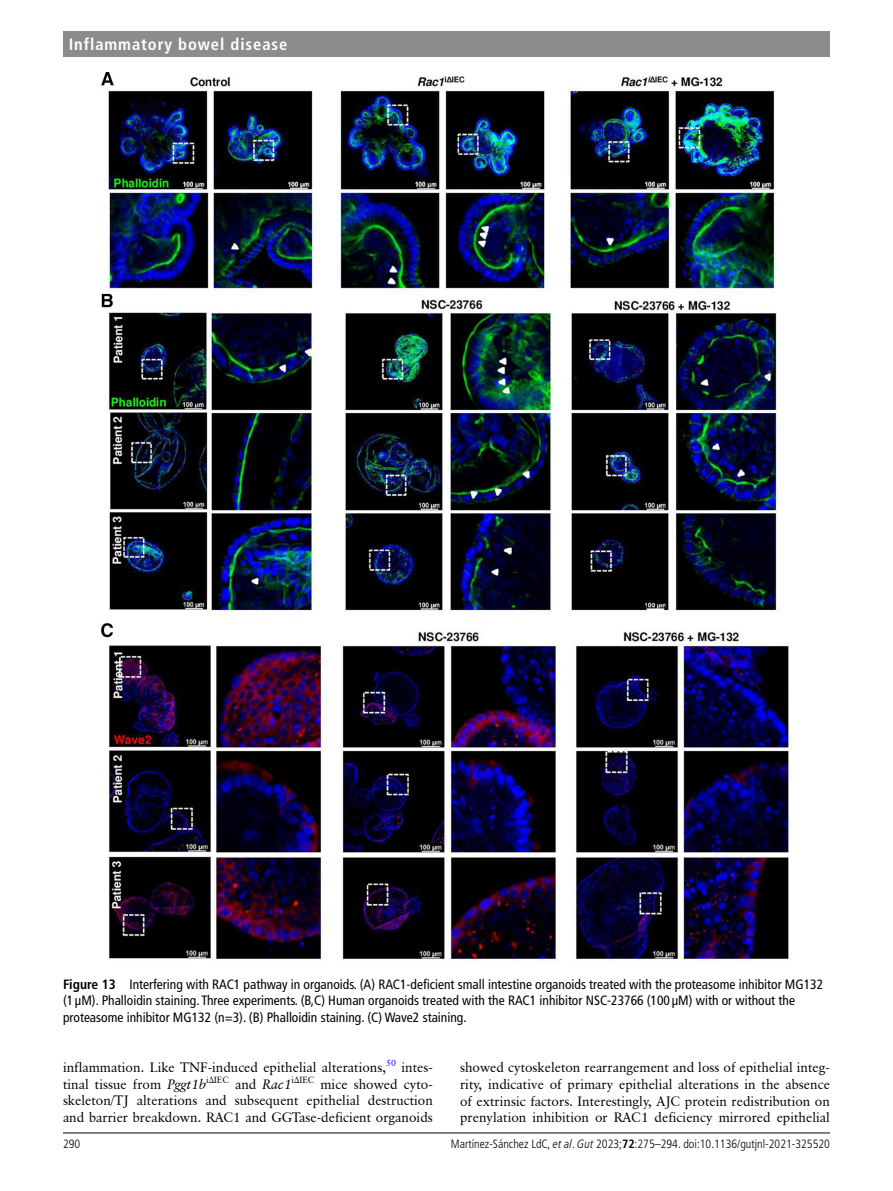
<style>
.page{position:relative;width:893px;height:1191px;background:#fff}
.page>*{position:absolute;margin:0;border:0;box-sizing:border-box;transform-origin:0 0}
.t1{font:700 condensed 16.5px "Frutiger LT Pro";letter-spacing:.055em;color:#fff}
.t2{font:13.5px/16.5px "Classical Garamond BT";color:#000;text-align:justify}
.t3{font:condensed 13.5px/16.5px "Frutiger LT Pro";color:#000}
.t4{font:300 condensed 12px "Frutiger LT Pro";color:#000}
.s1{font-weight:700}
.s2{font-style:italic}
</style>
<div class="page">
<hr style="left:63px;top:1132px;width:767px;height:1px;background:#000">
<div style="left:63px;top:31px;width:767px;height:25px;background:#8a8c8e"></div>
<img style="left:101px;top:72px;width:691px;height:893px">
<p class="t1" style="left:69px;top:34px;width:220px">Inflammatory bowel disease</p>
<p class="t3" style="left:63px;top:976px;width:762px"><span class="s1">Figure 13</span> Interfering with RAC1 pathway in organoids. (A) RAC1-deficient small intestine organoids treated with the proteasome inhibitor MG132 (1 µM). Phalloidin staining. Three experiments. (B,C) Human organoids treated with the RAC1 inhibitor NSC-23766 (100 µM) with or without the proteasome inhibitor MG132 (n=3). (B) Phalloidin staining. (C) Wave2 staining.</p>
<p class="t2" style="left:63px;top:1059px;width:371px">inflammation. Like TNF-induced epithelial alterations,<sup>50</sup> intes&shy;tinal tissue from <span class="s2">Pggt1b</span><sup>iΔIEC</sup> and <span class="s2">Rac1</span><sup>iΔIEC</sup> mice showed cyto&shy;skeleton/TJ alterations and subsequent epithelial destruction and barrier breakdown. RAC1 and GGTase-deficient organoids</p>
<p class="t2" style="left:460px;top:1059px;width:371px">showed cytoskeleton rearrangement and loss of epithelial integ&shy;rity, indicative of primary epithelial alterations in the absence of extrinsic factors. Interestingly, AJC protein redistribution on prenylation inhibition or RAC1 deficiency mirrored epithelial</p>
<p class="t4" style="left:63px;top:1136px;width:19px">290</p>
<p class="t4" style="left:451px;top:1136px;width:381px">Martínez-Sánchez LdC, <span class="s2">et al</span>. <span class="s2">Gut</span> 2023;<span class="s1">72</span>:275–294. doi:10.1136/gutjnl-2021-325520</p>
</div>
